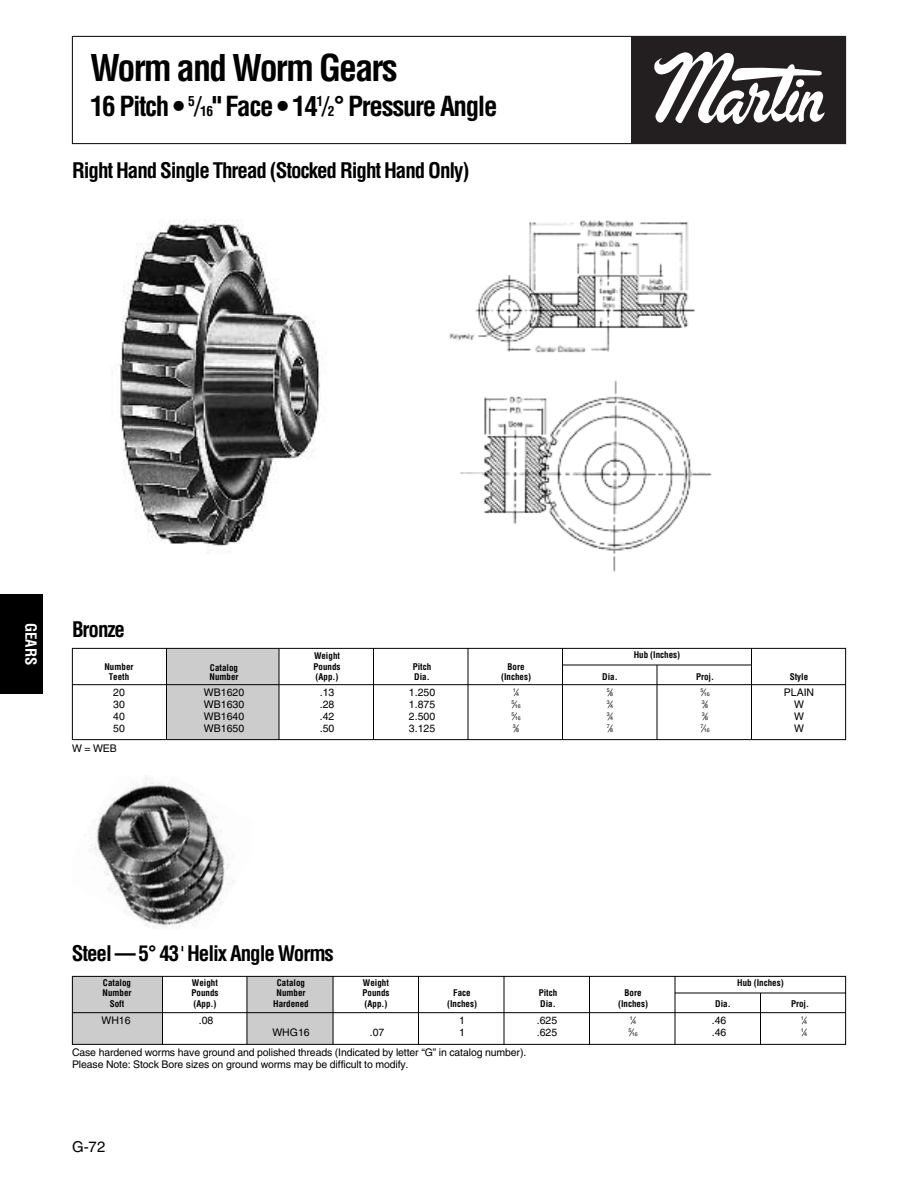
<style>
.page{position:relative;width:918px;height:1188px;background:#fff}
.page>*{position:absolute;margin:0;border:0;box-sizing:border-box;transform-origin:0 0}
.t1{font:700 condensed 36px "Helvetica";letter-spacing:-.05em;color:#000}
.t2{font:700 condensed 27px "Helvetica";letter-spacing:-.05em;color:#000}
.t3{font:700 condensed 21px "Helvetica";letter-spacing:-.05em;color:#000}
.t4{font:700 condensed 15px "Helvetica";letter-spacing:-.01em;color:#fff}
.t5{font:15px "Helvetica LT Std";color:#000}
.t6{font:10.5px/12px "Helvetica LT Std";letter-spacing:-.01em;color:#000}
.t7{font:700 condensed 9px "Helvetica";color:#000}
.t8{font:5.25px "Helvetica LT Std";color:#000}
.s1{font-family:"Helvetica LT Std";font-weight:400;font-stretch:normal}
.s2{font-size:13.5px}
.s3{font-size:10.5px}
</style>
<div class="page">
<div style="left:72px;top:36px;width:774px;height:108px;border:1px solid #000"></div>
<div style="left:632px;top:36px;width:214px;height:108px;background:#231f20"></div>
<svg style="left:654px;top:51px;width:171px;height:73px"></svg>
<div style="left:0;top:594px;width:43px;height:100px;background:#000"></div>
<div style="left:166px;top:648px;width:113px;height:92px;background:#ccc"></div>
<div style="left:72px;top:648px;width:774px;height:92px;border:1px solid #000"></div>
<hr style="left:72px;top:684px;width:774px;height:1px;background:#000">
<hr style="left:562px;top:665px;width:190px;height:1px;background:#000">
<hr style="left:166px;top:648px;width:1px;height:92px;background:#000">
<hr style="left:279px;top:648px;width:1px;height:92px;background:#000">
<hr style="left:373px;top:648px;width:1px;height:92px;background:#000">
<hr style="left:468px;top:648px;width:1px;height:92px;background:#000">
<hr style="left:562px;top:648px;width:1px;height:92px;background:#000">
<hr style="left:657px;top:665px;width:1px;height:75px;background:#000">
<hr style="left:751px;top:648px;width:1px;height:92px;background:#000">
<div style="left:248px;top:976px;width:85px;height:68px;background:#ccc"></div>
<div style="left:72px;top:976px;width:90px;height:68px;background:#ccc"></div>
<div style="left:72px;top:976px;width:774px;height:69px;border:1px solid #000"></div>
<hr style="left:72px;top:1012px;width:774px;height:1px;background:#000">
<hr style="left:675px;top:993px;width:171px;height:1px;background:#000">
<hr style="left:162px;top:976px;width:1px;height:68px;background:#000">
<hr style="left:247px;top:976px;width:1px;height:68px;background:#000">
<hr style="left:333px;top:976px;width:1px;height:68px;background:#000">
<hr style="left:418px;top:976px;width:1px;height:68px;background:#000">
<hr style="left:504px;top:976px;width:1px;height:68px;background:#000">
<hr style="left:589px;top:976px;width:1px;height:68px;background:#000">
<hr style="left:675px;top:976px;width:1px;height:68px;background:#000">
<hr style="left:760px;top:993px;width:1px;height:51px;background:#000">
<img style="left:112px;top:219px;width:208px;height:327px">
<img style="left:449px;top:220px;width:263px;height:352px">
<img style="left:89px;top:776px;width:145px;height:153px">
<h1 class="t1" style="left:90px;top:48px;width:309px">Worm and Worm Gears</h1>
<h2 class="t2" style="left:90px;top:90px;width:409px">16 Pitch • <sup>5</sup><span class="s1">/</span><span class="s2">16</span>" Face • 14<sup>1</sup><span class="s1">/</span><span class="s2">2</span>° Pressure Angle</h2>
<h3 class="t3" style="left:72px;top:158px;width:399px">Right Hand Single Thread (Stocked Right Hand Only)</h3>
<h3 class="t4" style="left:39px;top:623px;width:43px;rotate:90deg">GEARS</h3>
<h3 class="t3" style="left:72px;top:617px;width:55px">Bronze</h3>
<p class="t7" style="left:314px;top:651px;width:28px">Weight</p>
<p class="t7" style="left:634px;top:649px;width:48px">Hub (Inches)</p>
<p class="t7" style="left:105px;top:661px;width:30px">Number</p>
<p class="t7" style="left:210px;top:663px;width:30px">Catalog</p>
<p class="t7" style="left:313px;top:661px;width:28px">Pounds</p>
<p class="t7" style="left:413px;top:661px;width:20px">Pitch</p>
<p class="t7" style="left:508px;top:661px;width:19px">Bore</p>
<p class="t7" style="left:109px;top:672px;width:22px">Teeth</p>
<p class="t7" style="left:210px;top:672px;width:30px">Number</p>
<p class="t7" style="left:316px;top:672px;width:24px">(App.)</p>
<p class="t7" style="left:414px;top:672px;width:17px">Dia.</p>
<p class="t7" style="left:501px;top:672px;width:31px">(Inches)</p>
<p class="t7" style="left:602px;top:672px;width:17px">Dia.</p>
<p class="t7" style="left:696px;top:672px;width:19px">Proj.</p>
<p class="t7" style="left:790px;top:672px;width:20px">Style</p>
<p class="t6" style="left:113px;top:687px;width:13px">20</p>
<p class="t6" style="left:204px;top:687px;width:42px">WB1620</p>
<p class="t6" style="left:320px;top:687px;width:16px">.13</p>
<p class="t6" style="left:409px;top:687px;width:28px">1.250</p>
<p class="t8" style="left:513px;top:690px;width:8px">1<span class="s3">⁄</span>4</p>
<p class="t8" style="left:607px;top:690px;width:8px">5<span class="s3">⁄</span>8</p>
<p class="t8" style="left:700px;top:692px;width:11px">5<span class="s3">⁄</span>16</p>
<p class="t6" style="left:784px;top:687px;width:32px">PLAIN</p>
<p class="t6" style="left:113px;top:699px;width:13px">30</p>
<p class="t6" style="left:204px;top:699px;width:42px">WB1630</p>
<p class="t6" style="left:320px;top:699px;width:16px">.28</p>
<p class="t6" style="left:409px;top:699px;width:28px">1.875</p>
<p class="t8" style="left:511px;top:704px;width:11px">5<span class="s3">⁄</span>16</p>
<p class="t8" style="left:607px;top:702px;width:8px">3<span class="s3">⁄</span>4</p>
<p class="t8" style="left:702px;top:702px;width:8px">3<span class="s3">⁄</span>8</p>
<p class="t6" style="left:794px;top:699px;width:11px">W</p>
<p class="t6" style="left:113px;top:711px;width:13px">40</p>
<p class="t6" style="left:204px;top:711px;width:42px">WB1640</p>
<p class="t6" style="left:320px;top:711px;width:16px">.42</p>
<p class="t6" style="left:409px;top:711px;width:28px">2.500</p>
<p class="t8" style="left:511px;top:716px;width:11px">5<span class="s3">⁄</span>16</p>
<p class="t8" style="left:607px;top:714px;width:8px">3<span class="s3">⁄</span>4</p>
<p class="t8" style="left:702px;top:714px;width:8px">3<span class="s3">⁄</span>8</p>
<p class="t6" style="left:794px;top:711px;width:11px">W</p>
<p class="t6" style="left:113px;top:723px;width:13px">50</p>
<p class="t6" style="left:204px;top:723px;width:42px">WB1650</p>
<p class="t6" style="left:320px;top:723px;width:16px">.50</p>
<p class="t6" style="left:409px;top:723px;width:28px">3.125</p>
<p class="t8" style="left:513px;top:726px;width:8px">3<span class="s3">⁄</span>8</p>
<p class="t8" style="left:607px;top:726px;width:8px">7<span class="s3">⁄</span>8</p>
<p class="t8" style="left:700px;top:728px;width:11px">7<span class="s3">⁄</span>16</p>
<p class="t6" style="left:794px;top:723px;width:11px">W</p>
<p class="t6" style="left:72px;top:744px;width:46px">W = WEB</p>
<h3 class="t3" style="left:72px;top:941px;width:264px">Steel — 5° 43<span class="s1">'</span> Helix Angle Worms</h3>
<p class="t7" style="left:103px;top:977px;width:30px">Catalog</p>
<p class="t7" style="left:192px;top:977px;width:28px">Weight</p>
<p class="t7" style="left:277px;top:977px;width:30px">Catalog</p>
<p class="t7" style="left:363px;top:977px;width:28px">Weight</p>
<p class="t7" style="left:737px;top:977px;width:48px">Hub (Inches)</p>
<p class="t7" style="left:103px;top:988px;width:30px">Number</p>
<p class="t7" style="left:192px;top:988px;width:28px">Pounds</p>
<p class="t7" style="left:277px;top:988px;width:30px">Number</p>
<p class="t7" style="left:363px;top:988px;width:29px">Pounds</p>
<p class="t7" style="left:453px;top:988px;width:19px">Face</p>
<p class="t7" style="left:539px;top:988px;width:20px">Pitch</p>
<p class="t7" style="left:625px;top:988px;width:19px">Bore</p>
<p class="t7" style="left:110px;top:998px;width:16px">Soft</p>
<p class="t7" style="left:194px;top:998px;width:24px">(App.)</p>
<p class="t7" style="left:273px;top:998px;width:37px">Hardened</p>
<p class="t7" style="left:365px;top:998px;width:24px">(App.)</p>
<p class="t7" style="left:447px;top:998px;width:31px">(Inches)</p>
<p class="t7" style="left:540px;top:998px;width:17px">Dia.</p>
<p class="t7" style="left:618px;top:998px;width:31px">(Inches)</p>
<p class="t7" style="left:715px;top:998px;width:17px">Dia.</p>
<p class="t7" style="left:791px;top:998px;width:19px">Proj.</p>
<p class="t6" style="left:101px;top:1015px;width:31px">WH16</p>
<p class="t6" style="left:199px;top:1015px;width:16px">.08</p>
<p class="t6" style="left:459px;top:1015px;width:7px">1</p>
<p class="t6" style="left:537px;top:1015px;width:22px">.625</p>
<p class="t8" style="left:630px;top:1018px;width:8px">1<span class="s3">⁄</span>4</p>
<p class="t6" style="left:712px;top:1015px;width:16px">.46</p>
<p class="t8" style="left:801px;top:1018px;width:8px">1<span class="s3">⁄</span>4</p>
<p class="t6" style="left:272px;top:1027px;width:39px">WHG16</p>
<p class="t6" style="left:370px;top:1027px;width:16px">.07</p>
<p class="t6" style="left:459px;top:1027px;width:7px">1</p>
<p class="t6" style="left:537px;top:1027px;width:22px">.625</p>
<p class="t8" style="left:628px;top:1032px;width:11px">5<span class="s3">⁄</span>16</p>
<p class="t6" style="left:712px;top:1027px;width:16px">.46</p>
<p class="t8" style="left:801px;top:1030px;width:8px">1<span class="s3">⁄</span>4</p>
<p class="t6" style="left:72px;top:1047px;width:456px">Case hardened worms have ground and polished threads (Indicated by letter “G” in catalog number).<br>Please Note: Stock Bore sizes on ground worms may be difficult to modify.</p>
<h3 class="t5" style="left:72px;top:1141px;width:35px">G-72</h3>
</div>
